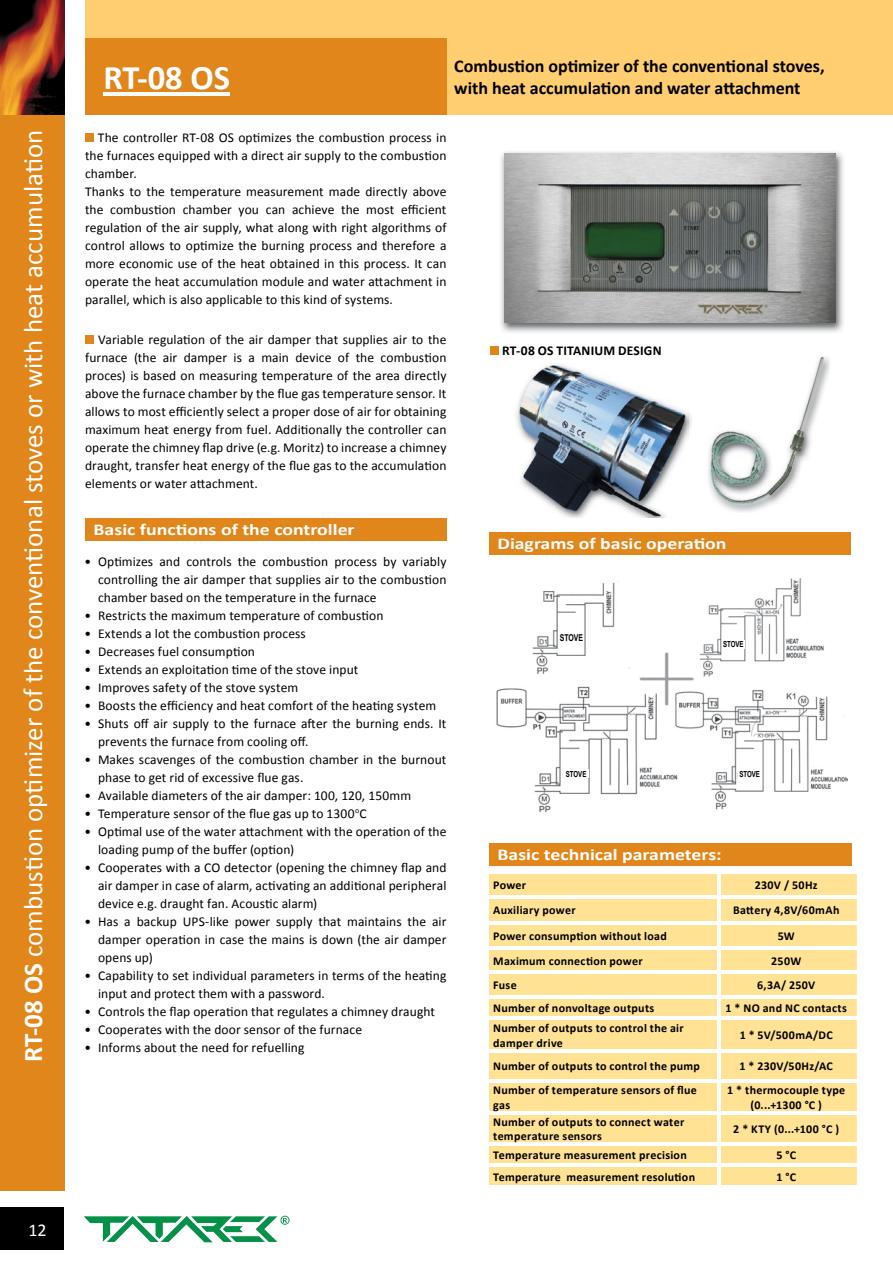
<style>
.page{position:relative;width:893px;height:1263px;background:#fff}
.page>*{position:absolute;margin:0;border:0;box-sizing:border-box;transform-origin:0 0}
.t1{font:700 34.5px "Calibri";color:#fff}
.t2{font:27px "Calibri";color:#fff}
.t3{font:700 18px/21.6px "Calibri";color:#000}
.t4{font:18px "Calibri";color:#fff}
.t5{font:700 16.5px "Calibri";color:#fff;scale:1.2 1}
.t6{font:13.5px/18px "Calibri";letter-spacing:.005em;color:#000}
.t7{font:700 13.5px "Calibri";letter-spacing:.01em;color:#000}
.t8{font:700 12px/15px "Calibri";letter-spacing:.025em;color:#000}
.t9{font:700 9.45px "Arial";color:#000;scale:.74 1}
.t10{font:700 8.25px "Arial";color:#000;scale:.74 1}
.s1{font-weight:700}
</style>
<div class="page">
<div style="left:0;top:0;width:64px;height:1190px;background:#e0861b"></div>
<img style="left:0;top:0;width:64px;height:114px">
<div style="left:85px;top:0;width:808px;height:114px;background:#ffce71"></div>
<div style="left:0;top:1208px;width:64px;height:42px;background:#000"></div>
<svg style="left:84px;top:1216px;width:206px;height:26px"></svg>
<div style="left:85px;top:38px;width:362px;height:76px;background:#e0861b"></div>
<hr style="left:103px;top:92px;width:127px;height:3px;background:#fff">
<img style="left:500px;top:151px;width:343px;height:181px">
<img style="left:504px;top:154px;width:331px;height:169px">
<div style="left:490px;top:346px;width:9px;height:9px;background:#e0861b"></div>
<div style="left:85px;top:133px;width:9px;height:9px;background:#e0861b"></div>
<div style="left:85px;top:335px;width:9px;height:9px;background:#e0861b"></div>
<div style="left:85px;top:518px;width:361px;height:23px;background:#e0861b"></div>
<div style="left:489px;top:843px;width:362px;height:22px;background:#e0861b"></div>
<div style="left:489px;top:874px;width:368px;height:311px;background:#ffe293"></div>
<hr style="left:718px;top:873px;width:3px;height:22px;background:#fff">
<hr style="left:489px;top:895px;width:230px;height:3px;background:#fff">
<hr style="left:719px;top:895px;width:138px;height:3px;background:#fff">
<hr style="left:718px;top:898px;width:3px;height:23px;background:#fff">
<hr style="left:489px;top:921px;width:230px;height:3px;background:#fff">
<hr style="left:719px;top:921px;width:138px;height:3px;background:#fff">
<hr style="left:718px;top:924px;width:3px;height:23px;background:#fff">
<hr style="left:489px;top:947px;width:230px;height:3px;background:#fff">
<hr style="left:719px;top:947px;width:138px;height:3px;background:#fff">
<hr style="left:718px;top:950px;width:3px;height:20px;background:#fff">
<hr style="left:489px;top:970px;width:230px;height:3px;background:#fff">
<hr style="left:719px;top:970px;width:138px;height:3px;background:#fff">
<hr style="left:718px;top:973px;width:3px;height:23px;background:#fff">
<hr style="left:489px;top:996px;width:230px;height:3px;background:#fff">
<hr style="left:719px;top:996px;width:138px;height:3px;background:#fff">
<hr style="left:718px;top:999px;width:3px;height:18px;background:#fff">
<hr style="left:489px;top:1017px;width:230px;height:3px;background:#fff">
<hr style="left:719px;top:1017px;width:138px;height:3px;background:#fff">
<hr style="left:718px;top:1020px;width:3px;height:29px;background:#fff">
<hr style="left:489px;top:1049px;width:230px;height:3px;background:#fff">
<hr style="left:719px;top:1049px;width:138px;height:3px;background:#fff">
<hr style="left:718px;top:1052px;width:3px;height:27px;background:#fff">
<hr style="left:489px;top:1079px;width:230px;height:3px;background:#fff">
<hr style="left:719px;top:1079px;width:138px;height:3px;background:#fff">
<hr style="left:718px;top:1082px;width:3px;height:29px;background:#fff">
<hr style="left:489px;top:1111px;width:230px;height:3px;background:#fff">
<hr style="left:719px;top:1111px;width:138px;height:3px;background:#fff">
<hr style="left:718px;top:1114px;width:3px;height:28px;background:#fff">
<hr style="left:489px;top:1142px;width:230px;height:3px;background:#fff">
<hr style="left:719px;top:1142px;width:138px;height:3px;background:#fff">
<hr style="left:718px;top:1145px;width:3px;height:19px;background:#fff">
<hr style="left:489px;top:1164px;width:230px;height:3px;background:#fff">
<hr style="left:719px;top:1164px;width:138px;height:3px;background:#fff">
<hr style="left:718px;top:1167px;width:3px;height:18px;background:#fff">
<div style="left:489px;top:532px;width:361px;height:23px;background:#e0861b"></div>
<img style="left:516px;top:364px;width:173px;height:153px">
<img style="left:708px;top:356px;width:120px;height:156px">
<img style="left:496px;top:578px;width:352px;height:233px">
<div style="left:559px;top:633px;width:25px;height:10px;background:#fff"></div>
<div style="left:722px;top:639px;width:23px;height:9px;background:#fff"></div>
<div style="left:738px;top:769px;width:23px;height:9px;background:#fff"></div>
<div style="left:563px;top:769px;width:26px;height:9px;background:#fff"></div>
<h2 class="t2" style="left:14px;top:1062px;width:934px;rotate:-90deg"><span class="s1">RT-08 OS</span> combustion optimizer of the conventional stoves or with heat accumulation</h2>
<h3 class="t4" style="left:29px;top:1217px;width:20px">12</h3>
<h1 class="t1" style="left:103px;top:53px;width:128px">RT-08 OS</h1>
<h3 class="t3" style="left:454px;top:55px;width:372px">Combustion optimizer of the conventional stoves, with heat accumulation and water attachment</h3>
<p class="t6" style="left:85px;top:128px;width:363px;text-indent:13px">The controller RT-08 OS optimizes the combustion process in the furnaces equipped with a direct air supply to the combustion chamber.<br>Thanks to the temperature measurement made directly above the combustion chamber you can achieve the most efficient regulation of the air supply, what along with right algorithms of control allows to optimize the burning process and therefore a more economic use of the heat obtained in this process. It can operate the heat accumulation module and water attachment in parallel, which is also applicable to this kind of systems.</p>
<p class="t6" style="left:85px;top:330px;width:363px;text-align:justify;text-indent:13px">Variable regulation of the air damper that supplies air to the furnace (the air damper is a main device of the combustion proces) is based on measuring temperature of the area directly above the furnace chamber by the flue gas temperature sensor. It allows to most efficiently select a proper dose of air for obtaining maximum heat energy from fuel. Additionally the controller can operate the chimney flap drive (e.g. Moritz) to increase a chimney draught, transfer heat energy of the flue gas to the accumulation elements or water attachment.</p>
<p class="t5" style="left:94px;top:518px;width:219px">Basic functions of the controller</p>
<p class="t6" style="left:98px;top:552px;width:350px;text-align:justify;text-indent:-13px">• Optimizes and controls the combustion process by variably controlling the air damper that supplies air to the combustion chamber based on the temperature in the furnace</p>
<p class="t6" style="left:85px;top:606px;width:300px">• Restricts the maximum temperature of combustion</p>
<p class="t6" style="left:85px;top:624px;width:223px">• Extends a lot the combustion process</p>
<p class="t6" style="left:85px;top:642px;width:172px">• Decreases fuel consumption</p>
<p class="t6" style="left:85px;top:660px;width:275px">• Extends an exploitation time of the stove input</p>
<p class="t6" style="left:85px;top:678px;width:215px">• Improves safety of the stove system</p>
<p class="t6" style="left:85px;top:696px;width:353px">• Boosts the efficiency and heat comfort of the heating system</p>
<p class="t6" style="left:98px;top:714px;width:350px;text-indent:-13px">• Shuts off air supply to the furnace after the burning ends. It prevents the furnace from cooling off.</p>
<p class="t6" style="left:98px;top:750px;width:350px;text-indent:-13px">• Makes scavenges of the combustion chamber in the burnout phase to get rid of excessive flue gas.</p>
<p class="t6" style="left:85px;top:786px;width:328px">• Available diameters of the air damper: 100, 120, 150mm</p>
<p class="t6" style="left:85px;top:804px;width:284px">• Temperature sensor of the flue gas up to 1300<sup>o</sup>C</p>
<p class="t6" style="left:98px;top:822px;width:350px;text-indent:-14px">• Optimal use of the water attachment with the operation of the loading pump of the buffer (option)</p>
<p class="t6" style="left:98px;top:858px;width:350px;text-align:justify;text-indent:-14px">• Cooperates with a CO detector (opening the chimney flap and air damper in case of alarm, activating an additional peripheral device e.g. draught fan. Acoustic alarm)</p>
<p class="t6" style="left:98px;top:912px;width:350px;text-align:justify;text-indent:-14px">• Has a backup UPS-like power supply that maintains the air damper operation in case the mains is down (the air damper opens up)</p>
<p class="t6" style="left:98px;top:966px;width:350px;text-indent:-14px">• Capability to set individual parameters in terms of the heating input and protect them with a password.</p>
<p class="t6" style="left:85px;top:1002px;width:352px">• Controls the flap operation that regulates a chimney draught</p>
<p class="t6" style="left:85px;top:1020px;width:279px">• Cooperates with the door sensor of the furnace</p>
<p class="t6" style="left:85px;top:1038px;width:222px">• Informs about the need for refuelling</p>
<p class="t7" style="left:502px;top:341px;width:161px">RT-08 OS TITANIUM DESIGN</p>
<p class="t5" style="left:497px;top:532px;width:192px">Diagrams of basic operation</p>
<p class="t9" style="left:560px;top:631px;width:33px">STOVE</p>
<p class="t10" style="left:723px;top:638px;width:29px">STOVE</p>
<p class="t10" style="left:566px;top:768px;width:29px">STOVE</p>
<p class="t10" style="left:739px;top:768px;width:29px">STOVE</p>
<p class="t5" style="left:497px;top:843px;width:188px">Basic technical parameters:</p>
<p class="t8" style="left:493px;top:877px;width:34px">Power</p>
<p class="t8" style="left:755px;top:877px;width:64px">230V / 50Hz</p>
<p class="t8" style="left:493px;top:902px;width:84px">Auxiliary power</p>
<p class="t8" style="left:733px;top:902px;width:108px">Battery 4,8V/60mAh</p>
<p class="t8" style="left:493px;top:928px;width:175px">Power consumption without load</p>
<p class="t8" style="left:778px;top:928px;width:19px">5W</p>
<p class="t8" style="left:493px;top:953px;width:151px">Maximum connection power</p>
<p class="t8" style="left:771px;top:953px;width:31px">250W</p>
<p class="t8" style="left:493px;top:977px;width:25px">Fuse</p>
<p class="t8" style="left:757px;top:977px;width:60px">6,3A/ 250V</p>
<p class="t8" style="left:493px;top:1000px;width:163px">Number of nonvoltage outputs</p>
<p class="t8" style="left:725px;top:1000px;width:123px">1 * NO and NC contacts</p>
<p class="t8" style="left:493px;top:1020px;width:192px">Number of outputs to control the air damper drive</p>
<p class="t8" style="left:740px;top:1027px;width:95px">1 * 5V/500mA/DC</p>
<p class="t8" style="left:493px;top:1058px;width:208px">Number of outputs to control the pump</p>
<p class="t8" style="left:739px;top:1058px;width:95px">1 * 230V/50Hz/AC</p>
<p class="t8" style="left:493px;top:1082px;width:205px">Number of temperature sensors of flue gas</p>
<p class="t8" style="left:727px;top:1082px;width:120px;text-align:center">1 * thermocouple type (0...+1300 °C )</p>
<p class="t8" style="left:493px;top:1115px;width:193px;line-height:13.5px">Number of outputs to connect water temperature sensors</p>
<p class="t8" style="left:733px;top:1121px;width:107px">2 * KTY (0...+100 °C )</p>
<p class="t8" style="left:493px;top:1147px;width:195px">Temperature measurement precision</p>
<p class="t8" style="left:776px;top:1147px;width:21px">5 °C</p>
<p class="t8" style="left:493px;top:1168px;width:203px">Temperature measurement resolution</p>
<p class="t8" style="left:776px;top:1168px;width:21px">1 °C</p>
</div>
